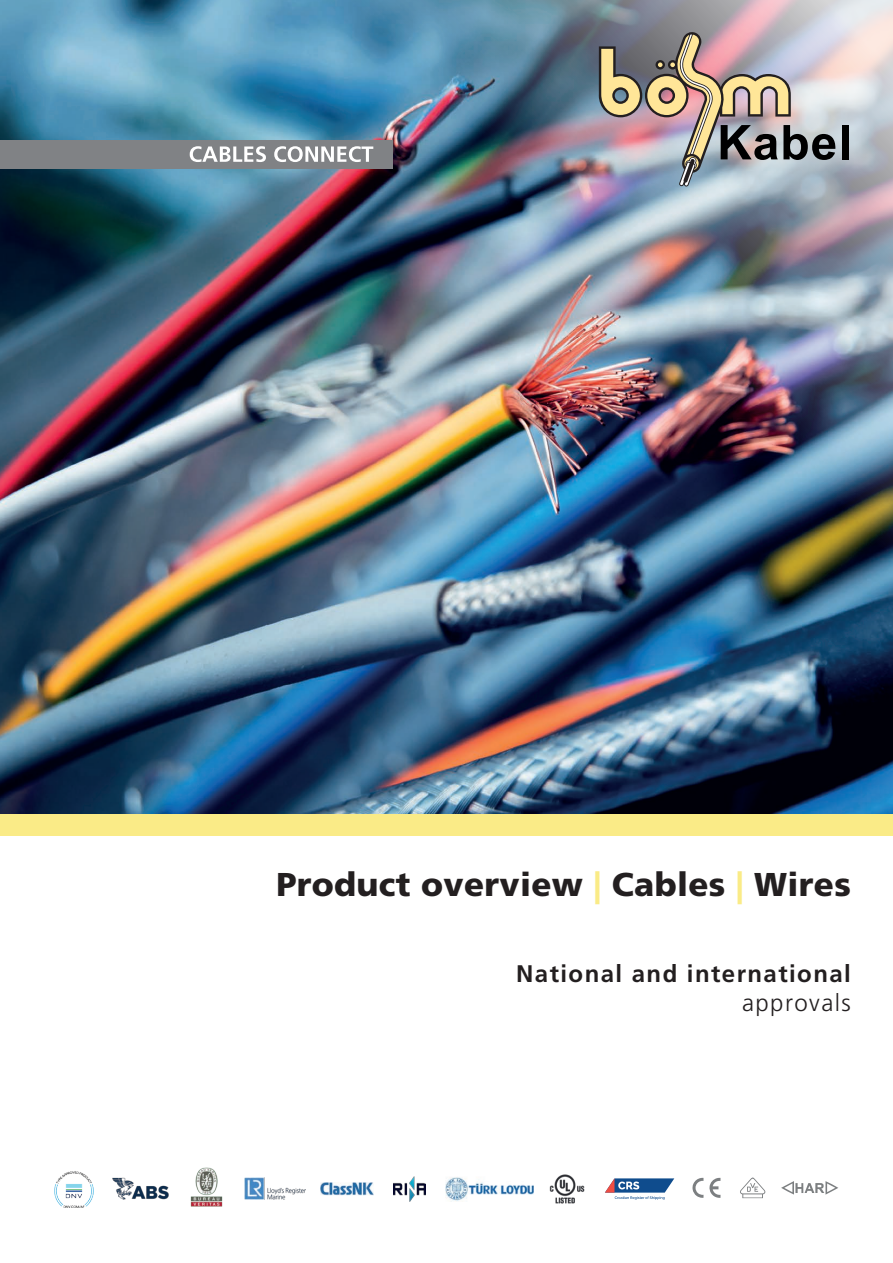
<style>
.page{position:relative;width:893px;height:1263px;background:#fff}
.page>*{position:absolute;margin:0;border:0;box-sizing:border-box;transform-origin:0 0}
.t1{font:900 33px "Frutiger";letter-spacing:.01em;color:#231f20}
.t2{font:700 24px "Frutiger";letter-spacing:.06em;color:#231f20}
.t3{font:300 24px "Frutiger";letter-spacing:.06em;color:#231f20}
.s1{color:#faeb87}
</style>
<div class="page">
<img style="left:0;top:0;width:893px;height:814px">
<img style="left:164px;top:0;width:729px;height:668px">
<div style="left:0;top:814px;width:893px;height:21px;background:#faeb87"></div>
<div style="left:842px;top:125px;width:6px;height:34px;background:#000"></div>
<img style="left:599px;top:32px;width:236px;height:155px">
<div style="left:0;top:140px;width:393px;height:29px;background:#808285"></div>
<svg style="left:190px;top:146px;width:183px;height:16px"></svg>
<img style="left:54px;top:1171px;width:39px;height:37px">
<img style="left:112px;top:1177px;width:56px;height:22px">
<img style="left:190px;top:1167px;width:33px;height:40px">
<div style="left:243px;top:1177px;width:63px;height:24px;background:#bed5e8"></div>
<img style="left:245px;top:1178px;width:61px;height:22px">
<img style="left:320px;top:1183px;width:53px;height:12px">
<svg style="left:409px;top:1176px;width:17px;height:26px"></svg>
<img style="left:393px;top:1177px;width:32px;height:24px">
<img style="left:445px;top:1177px;width:89px;height:24px">
<svg style="left:555px;top:1174px;width:20px;height:30px"></svg>
<img style="left:549px;top:1175px;width:36px;height:28px">
<svg style="left:605px;top:1178px;width:69px;height:22px"></svg>
<svg style="left:709px;top:1178px;width:11px;height:20px"></svg>
<svg style="left:692px;top:1178px;width:11px;height:20px"></svg>
<svg style="left:740px;top:1177px;width:26px;height:21px"></svg>
<svg style="left:781px;top:1181px;width:57px;height:13px"></svg>
<p class="t1" style="left:276px;top:864px;width:576px">Product overview <span class="s1">|</span> Cables <span class="s1">|</span> Wires</p>
<p class="t2" style="left:516px;top:959px;width:336px">National and international</p>
<p class="t3" style="left:742px;top:989px;width:110px">approvals</p>
</div>
